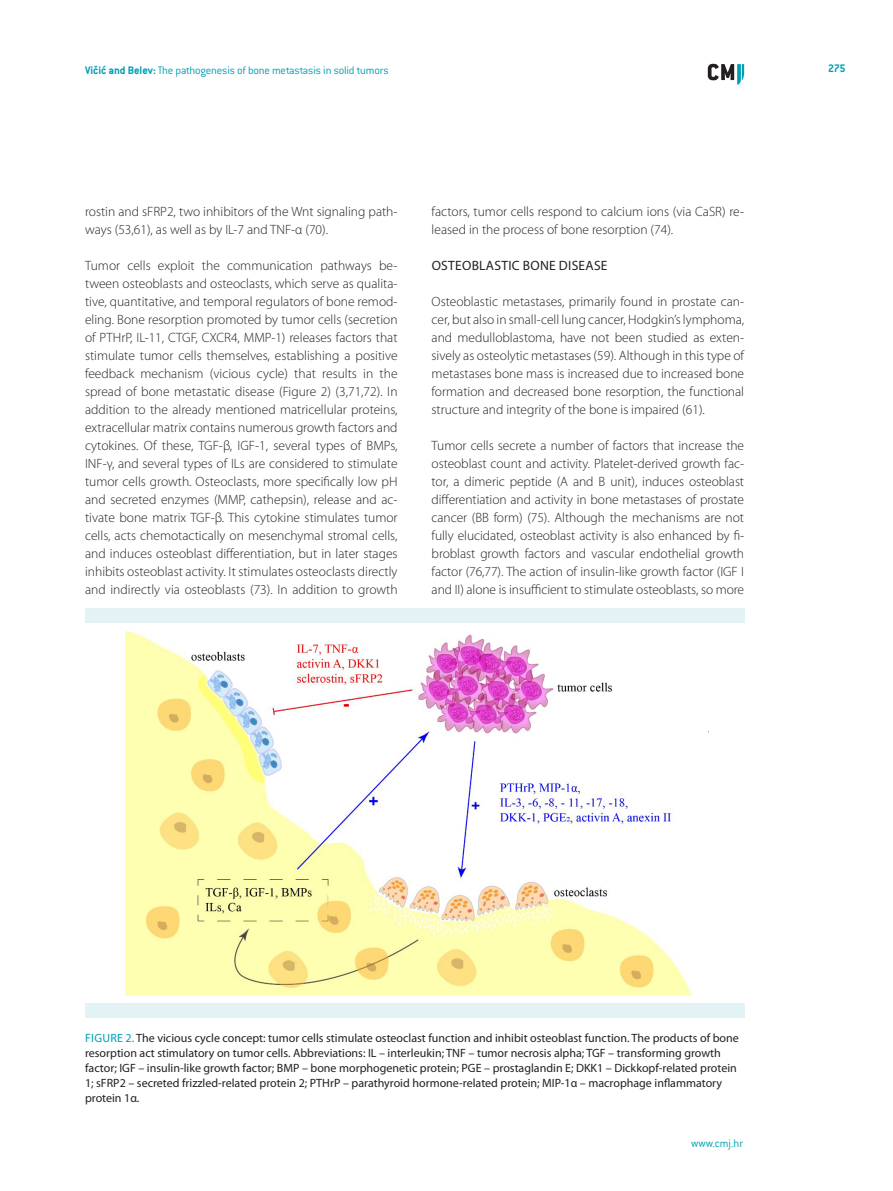
<style>
.page{position:relative;width:893px;height:1191px;background:#fff}
.page>*{position:absolute;margin:0;border:0;box-sizing:border-box;transform-origin:0 0}
.CMJ_-__body{font:300 13.5px/18px "Myriad Pro";color:#231f20;text-align:justify}
.CMJ_-_N2{font:13.5px "Myriad Pro";letter-spacing:.02em;color:#231f20}
.CMJ_-_table_title_he{font:12px/15px "Myriad Pro";color:#231f20}
.t1{font:300 12px "ITC Conduit LTCE";letter-spacing:-.015em;color:#009fb4}
.t2{font:700 12px "ITC Conduit LTCE";color:#009fb4}
.s1{font-weight:700}
.s2{color:#009fb4}
</style>
<div class="page">
<svg style="left:708px;top:64px;width:36px;height:21px"></svg>
<img style="left:125px;top:632px;width:584px;height:363px">
<div style="left:85px;top:1002px;width:659px;height:15px;background:#e2f2f5"></div>
<div style="left:85px;top:608px;width:659px;height:15px;background:#e2f2f5"></div>
<p class="t1" style="left:85px;top:63px;width:305px"><span class="s1">Vičić and Belev:</span> The pathogenesis of bone metastasis in solid tumors</p>
<p class="t2" style="left:828px;top:61px;width:19px">275</p>
<p class="CMJ_-__body" style="left:85px;top:202px;width:314px">rostin and sFRP2, two inhibitors of the Wnt signaling path&shy;ways (53,61), as well as by IL-7 and TNF-α (70).</p>
<p class="CMJ_-__body" style="left:85px;top:256px;width:314px">Tumor cells exploit the communication pathways be&shy;tween osteoblasts and osteoclasts, which serve as qualita&shy;tive, quantitative, and temporal regulators of bone remod&shy;eling. Bone resorption promoted by tumor cells (secretion of PTHrP, IL-11, CTGF, CXCR4, MMP-1) releases factors that stimulate tumor cells themselves, establishing a positive feedback mechanism (vicious cycle) that results in the spread of bone metastatic disease (Figure 2) (3,71,72). In addition to the already mentioned matricellular proteins, extracellular matrix contains numerous growth factors and cytokines. Of these, TGF-β, IGF-1, several types of BMPs, INF-γ, and several types of ILs are considered to stimulate tumor cells growth. Osteoclasts, more specifically low pH and secreted enzymes (MMP, cathepsin), release and ac&shy;tivate bone matrix TGF-β. This cytokine stimulates tumor cells, acts chemotactically on mesenchymal stromal cells, and induces osteoblast differentiation, but in later stages inhibits osteoblast activity. It stimulates osteoclasts directly and indirectly via osteoblasts (73). In addition to growth</p>
<p class="CMJ_-__body" style="left:432px;top:202px;width:314px">factors, tumor cells respond to calcium ions (via CaSR) re&shy;leased in the process of bone resorption (74).</p>
<p class="CMJ_-_N2" style="left:432px;top:257px;width:177px">Osteoblastic bone disease</p>
<p class="CMJ_-__body" style="left:432px;top:292px;width:314px">Osteoblastic metastases, primarily found in prostate can&shy;cer, but also in small-cell lung cancer, Hodgkin’s lymphoma, and medulloblastoma, have not been studied as exten&shy;sively as osteolytic metastases (59). Although in this type of metastases bone mass is increased due to increased bone formation and decreased bone resorption, the functional structure and integrity of the bone is impaired (61).</p>
<p class="CMJ_-__body" style="left:432px;top:436px;width:314px">Tumor cells secrete a number of factors that increase the osteoblast count and activity. Platelet-derived growth fac&shy;tor, a dimeric peptide (A and B unit), induces osteoblast differentiation and activity in bone metastases of prostate cancer (BB form) (75). Although the mechanisms are not fully elucidated, osteoblast activity is also enhanced by fi&shy;broblast growth factors and vascular endothelial growth factor (76,77). The action of insulin-like growth factor (IGF I and II) alone is insufficient to stimulate osteoblasts, so more</p>
<p class="CMJ_-_table_title_he" style="left:85px;top:1029px;width:655px"><span class="s2">Fi gure 2.</span> The vicious cycle concept: tumor cells stimulate osteoclast function and inhibit osteoblast function. The products of bone resorption act stimulatory on tumor cells. Abbreviations: IL – interleukin; TNF – tumor necrosis alpha; TGF – transforming growth factor; IGF – insulin-like growth factor; BMP – bone morphogenetic protein; PGE – prostaglandin E; DKK1 – Dickkopf-related protein 1; sFRP2 – secreted frizzled-related protein 2; PTH rP – parathyroid hormone-related protein; MIP-1α – macrophage inflammatory protein 1α.</p>
<p class="t1" style="left:691px;top:1136px;width:54px">www.cmj.hr</p>
</div>
